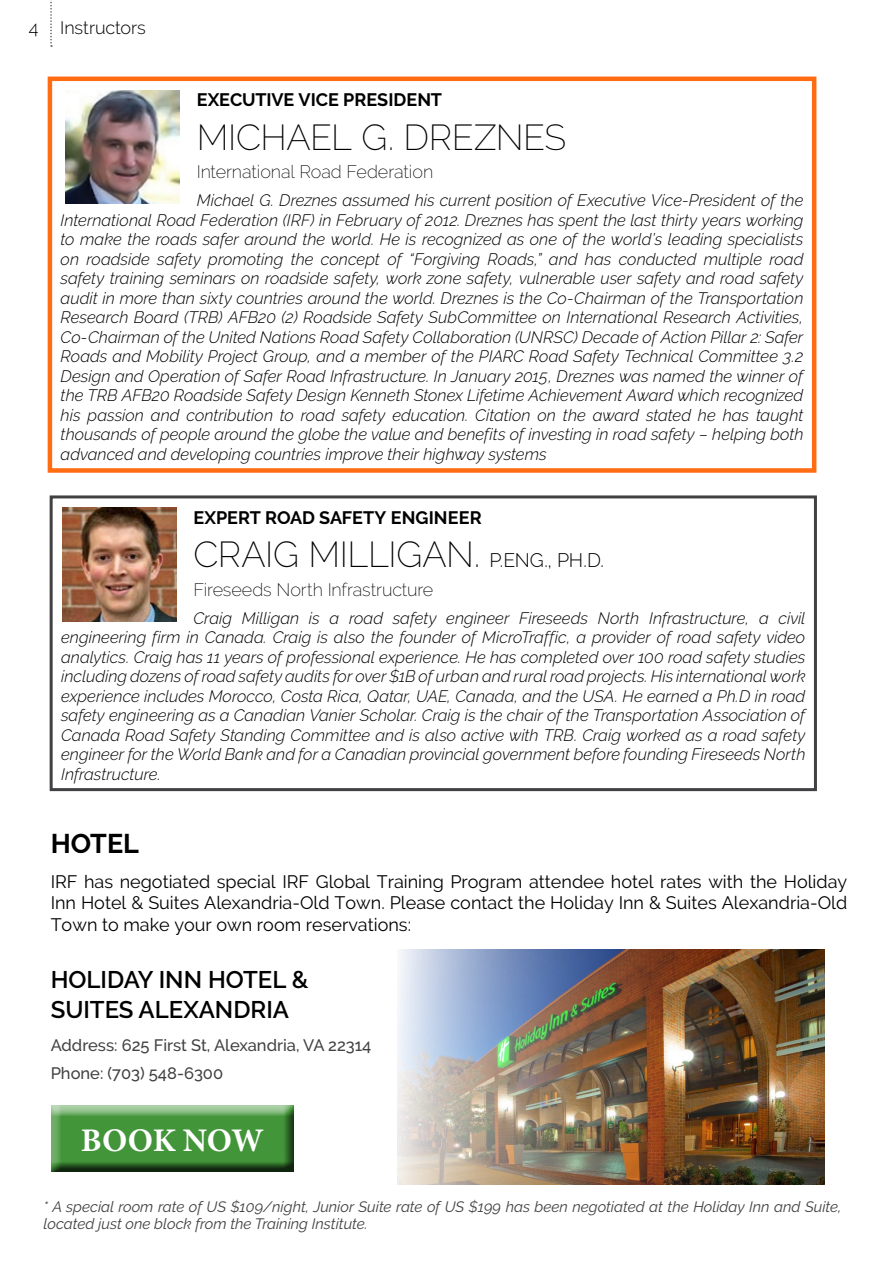
<style>
.page{position:relative;width:893px;height:1263px;background:#fff}
.page>*{position:absolute;margin:0;border:0;box-sizing:border-box;transform-origin:0 0}
.t1{font:200 36px "Raleway";letter-spacing:-.01em;color:#000}
.t2{font:700 33px "Minion Pro";letter-spacing:-.01em;color:#fff}
.t3{font:700 27px "Raleway";color:#000}
.t4{font:600 24px/30px "Raleway";color:#000}
.t5{font:18px/21.6px "Raleway";color:#000;text-align:justify}
.t6{font:200 18px "Raleway";letter-spacing:-.005em;color:#000}
.t7{font:700 18px "Raleway";letter-spacing:-.005em;color:#000}
.t8{font:300 18px "Raleway";letter-spacing:-.005em;color:#000}
.t9{font:italic 300 16.5px/19.5px "Raleway";color:#000;text-align:justify}
.t10{font:500 16.5px/28px "Raleway";color:#414042}
.t11{font:italic 15px/16.5px "Raleway";color:#414042}
.s1{font-weight:300;font-size:19.5px}
</style>
<div class="page">
<svg style="left:50px;top:0;width:2px;height:47px"></svg>
<div style="left:48px;top:77px;width:768px;height:396px;border:4px solid #ff6c11"></div>
<img style="left:66px;top:90px;width:114px;height:114px">
<img style="left:398px;top:949px;width:427px;height:235px">
<div style="left:42px;top:1098px;width:263px;height:85px;background:#000;opacity:.75"></div>
<div style="left:50px;top:495px;width:767px;height:296px;border:3px solid #414042"></div>
<img style="left:63px;top:507px;width:113px;height:114px">
<p class="t8" style="left:29px;top:18px;width:119px">4 Instructors</p>
<p class="t7" style="left:197px;top:90px;width:247px">EXECUTIVE VICE PRESIDENT</p>
<h1 class="t1" style="left:197px;top:116px;width:371px">MICHAEL G. DREZNES</h1>
<p class="t6" style="left:197px;top:161px;width:238px">International Road Federation</p>
<p class="t9" style="left:61px;top:191px;width:744px;text-indent:136px">Michael G. Dreznes assumed his current position of Executive Vice-President of the International Road Federation (IRF) in February of 2012. Dreznes has spent the last thirty years working to make the roads safer around the world. He is recognized as one of the world’s leading specialists on roadside safety promoting the concept of “Forgiving Roads,” and has conducted multiple road safety training seminars on roadside safety, work zone safety, vulnerable user safety and road safety audit in more than sixty countries around the world. Dreznes is the Co-Chairman of the Transportation Research Board (TRB) AFB20 (2) Roadside Safety SubCommittee on International Research Activities, Co-Chairman of the United Nations Road Safety Collaboration (UNRSC) Decade of Action Pillar 2: Safer Roads and Mobility Project Group, and a member of the PIARC Road Safety Technical Committee 3.2<br>Design and Operation of Safer Road Infrastructure. In January 2015, Dreznes was named the winner of the TRB AFB20 Roadside Safety Design Kenneth Stonex Lifetime Achievement Award which recognized his passion and contribution to road safety education. Citation on the award stated he has taught thousands of people around the globe the value and benefits of investing in road safety – helping both advanced and developing countries improve their highway systems</p>
<p class="t7" style="left:193px;top:507px;width:290px">EXPERT ROAD SAFETY ENGINEER</p>
<h1 class="t1" style="left:193px;top:533px;width:412px">CRAIG MILLIGAN. <span class="s1">P.ENG., PH.D.</span></h1>
<p class="t6" style="left:193px;top:579px;width:241px">Fireseeds North Infrastructure</p>
<p class="t9" style="left:61px;top:608px;width:746px;text-indent:132px">Craig Milligan is a road safety engineer Fireseeds North Infrastructure, a civil engineering firm in Canada. Craig is also the founder of MicroTraffic, a provider of road safety video analytics. Craig has 11 years of professional experience. He has completed over 100 road safety studies including dozens of road safety audits for over $1B of urban and rural road projects. His international work experience includes Morocco, Costa Rica, Qatar, UAE, Canada, and the USA. He earned a Ph.D in road safety engineering as a Canadian Vanier Scholar. Craig is the chair of the Transportation Association of Canada Road Safety Standing Committee and is also active with TRB. Craig worked as a road safety engineer for the World Bank and for a Canadian provincial government before founding Fireseeds North Infrastructure.</p>
<h3 class="t3" style="left:51px;top:828px;width:90px">HOTEL</h3>
<p class="t5" style="left:51px;top:870px;width:798px">IRF has negotiated special IRF Global Training Program attendee hotel rates with the Holiday Inn Hotel &amp; Suites Alexandria-Old Town. Please contact the Holiday Inn &amp; Suites Alexandria-Old Town to make your own room reservations:</p>
<h3 class="t4" style="left:51px;top:965px;width:259px">HOLIDAY INN HOTEL &amp;<br>SUITES ALEXANDRIA</h3>
<p class="t10" style="left:51px;top:1031px;width:322px">Address: 625 First St, Alexandria, VA 22314<br>Phone: (703) 548-6300</p>
<h2 class="t2" style="left:81px;top:1117px;width:185px">BOOK NOW</h2>
<p class="t11" style="left:44px;top:1199px;width:799px">* A special room rate of US $109/night, Junior Suite rate of US $199 has been negotiated at the Holiday Inn and Suite, located just one block from the Training Institute.</p>
</div>
